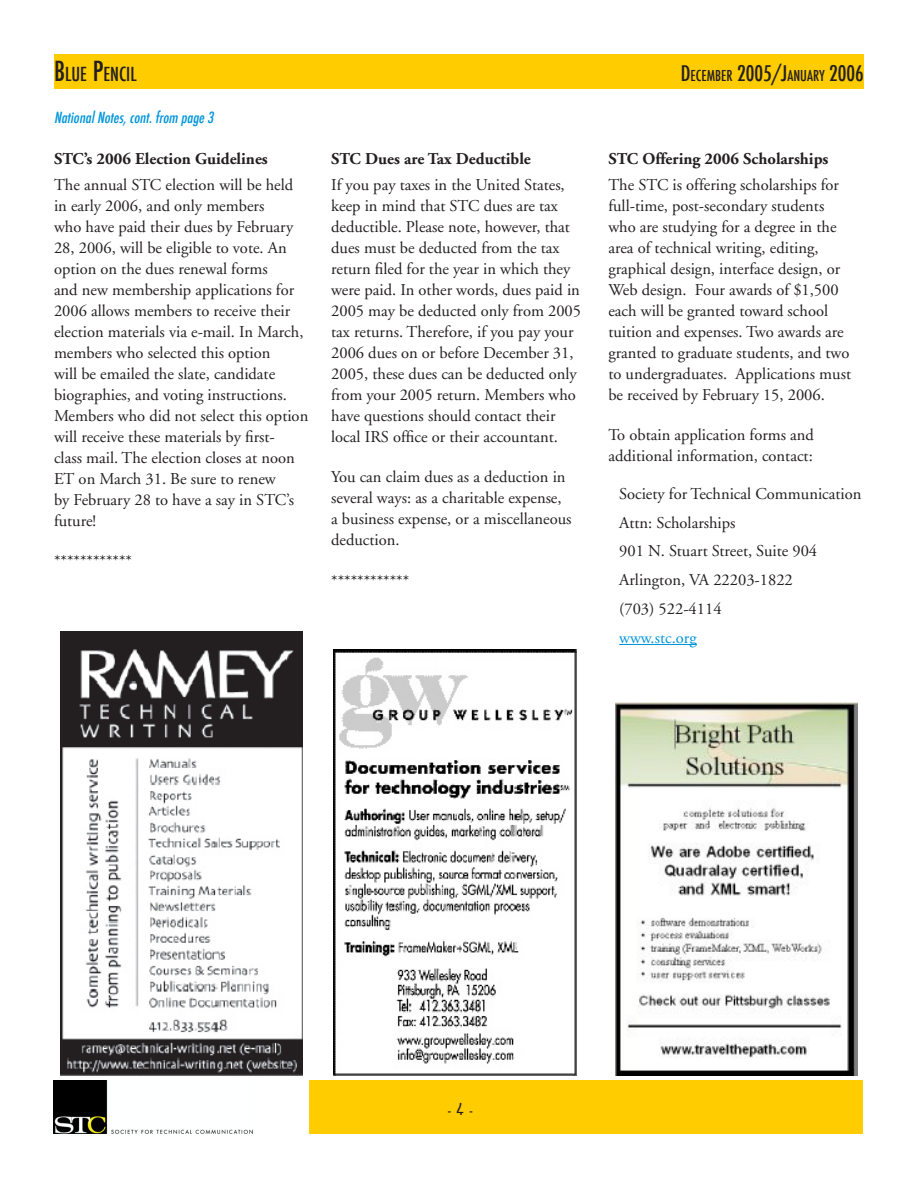
<style>
.page{position:relative;width:918px;height:1188px;background:#fff}
.page>*{position:absolute;margin:0;border:0;box-sizing:border-box;transform-origin:0 0}
.t1{font:500 condensed 18.9px "Futura";color:#231f20}
.t2{font:18px "Washington D";color:#231f20}
.t3{font:16.5px/21px "Adobe Garamond";color:#231f20}
.t4{font:700 16.5px "Adobe Garamond";color:#231f20}
.t5{font:16.5px "Adobe Garamond";color:#0095da}
.t6{font:italic 500 condensed 15px "Futura";color:#0095da}
.t7{font:500 condensed 14.7px "Futura";color:#231f20}
.s1{font-size:27px}
.s2{font-size:21px}
</style>
<div class="page">
<div style="left:55px;top:54px;width:809px;height:35px;background:#fc0"></div>
<div style="left:310px;top:1080px;width:553px;height:53px;background:#fc0"></div>
<img style="left:54px;top:1080px;width:198px;height:54px">
<img style="left:60px;top:632px;width:243px;height:444px">
<img style="left:333px;top:650px;width:243px;height:426px">
<hr style="left:619px;top:644px;width:78px;height:1px;background:#0095da">
<img style="left:615px;top:702px;width:243px;height:374px">
<p class="t1" style="left:54px;top:62px;width:84px"><span class="s1">B</span>LUE <span class="s1">P</span>ENCIL</p>
<p class="t7" style="left:681px;top:66px;width:185px"><span class="s2">D</span>ECEMBER <span class="s2">2005/J</span>ANUARY <span class="s2">2006</span></p>
<p class="t6" style="left:54px;top:108px;width:164px">NationalNotes,cont.from page3</p>
<p class="t4" style="left:54px;top:149px;width:215px">STC’s 2006 Election Guidelines</p>
<p class="t3" style="left:54px;top:175px;width:256px">The annual STC election will be held in early 2006, and only members<br>who have paid their dues by February 28, 2006, will be eligible to vote. An option on the dues renewal forms<br>and new membership applications for 2006 allows members to receive their election materials via e-mail. In March, members who selected this option<br>will be emailed the slate, candidate biographies, and voting instructions.<br>Members who did not select this option will receive these materials by first-<br>class mail. The election closes at noon ET on March 31. Be sure to renew<br>by February 28 to have a say in STC’s future!</p>
<p class="t3" style="left:54px;top:551px;width:80px">************</p>
<p class="t4" style="left:331px;top:149px;width:201px">STC Dues are Tax Deductible</p>
<p class="t3" style="left:331px;top:175px;width:251px">If you pay taxes in the United States, keep in mind that STC dues are tax deductible. Please note, however, that dues must be deducted from the tax return filed for the year in which they were paid. In other words, dues paid in 2005 may be deducted only from 2005 tax returns. Therefore, if you pay your 2006 dues on or before December 31, 2005, these dues can be deducted only from your 2005 return. Members who have questions should contact their local IRS office or their accountant.</p>
<p class="t3" style="left:331px;top:467px;width:242px">You can claim dues as a deduction in several ways: as a charitable expense, a business expense, or a miscellaneous deduction.</p>
<p class="t3" style="left:331px;top:571px;width:80px">************</p>
<p class="t4" style="left:608px;top:149px;width:222px">STC Offering 2006 Scholarships</p>
<p class="t3" style="left:608px;top:175px;width:244px">The STC is offering scholarships for full-time, post-secondary students who are studying for a degree in the area of technical writing, editing, graphical design, interface design, or Web design. Four awards of $1,500 each will be granted toward school tuition and expenses. Two awards are granted to graduate students, and two to undergraduates. Applications must be received by February 15, 2006.</p>
<p class="t3" style="left:608px;top:425px;width:207px">To obtain application forms and additional information, contact:</p>
<p class="t3" style="left:619px;top:480px;width:244px;line-height:28.8px">Society for Technical Communication<br>Attn: Scholarships<br>901 N. Stuart Street, Suite 904<br>Arlington, VA 22203-1822<br>(703) 522-4114</p>
<p class="t5" style="left:619px;top:629px;width:79px">www.stc.org</p>
<p class="t2" style="left:448px;top:1099px;width:26px">- 4 -</p>
</div>
